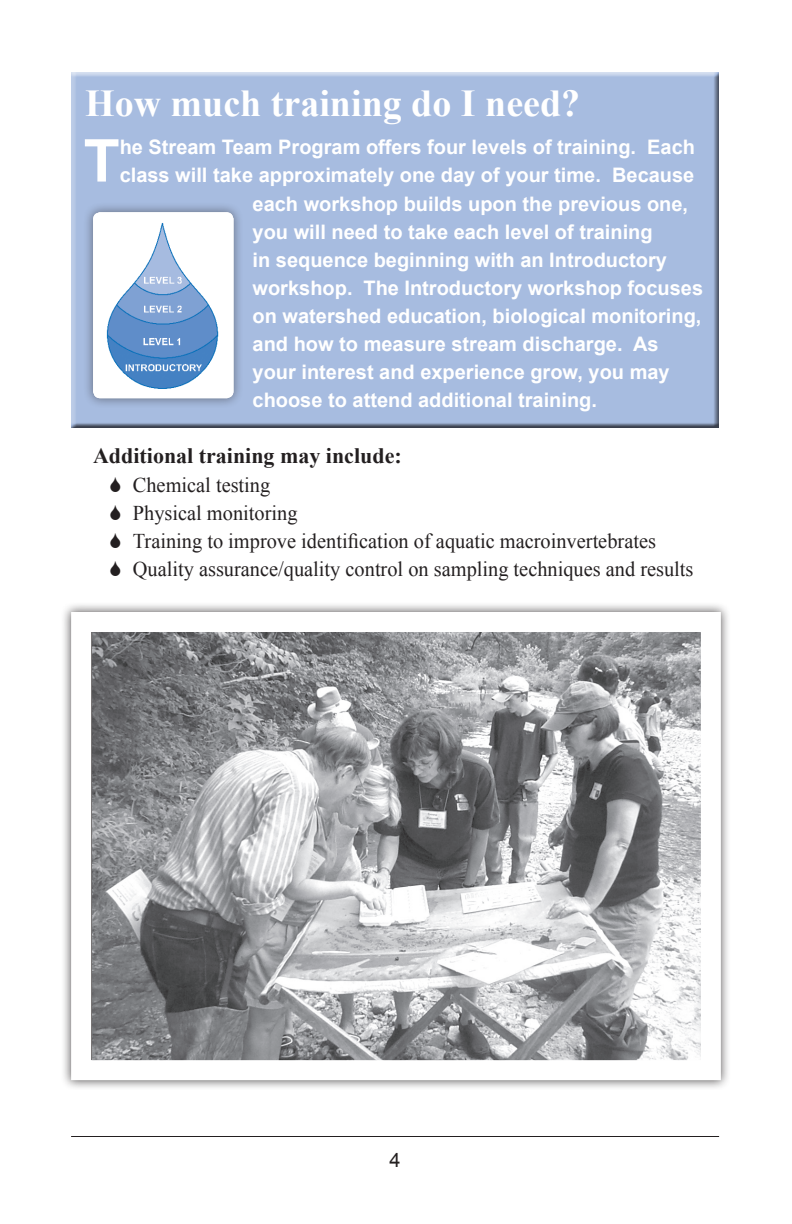
<style>
.page{position:relative;width:792px;height:1224px;background:#fff}
.page>*{position:absolute;margin:0;border:0;box-sizing:border-box;transform-origin:0 0}
.t1{font:700 59.2px "Arial";color:#fff}
.t2{font:700 38px "Times New Roman";color:#fff}
.t3{font:700 22px "Times New Roman";color:#231f20}
.t4{font:21px "Times New Roman";color:#231f20}
.t5{font:700 20px/28px "Arial";color:#fff}
.t6{font:20px "Arial";color:#231f20}
</style>
<div class="page">
<svg style="left:63px;top:605px;width:665px;height:483px"></svg>
<div style="left:71px;top:71px;width:650px;height:360px;background:#a7bce0"></div>
<hr style="left:71px;top:1136px;width:648px;height:1px;background:#231f20">
<div style="left:83px;top:202px;width:161px;height:206px;background:#231f20;opacity:.5"></div>
<img style="left:93px;top:212px;width:141px;height:186px">
<p class="t2" style="left:85px;top:77px;width:497px">How much training do I need?</p>
<p class="t1" style="left:84px;top:121px;width:38px">T</p>
<p class="t5" style="left:120px;top:133px;width:577px">he Stream Team Program offers four levels of training. Each class will take approximately one day of your time. Because</p>
<p class="t5" style="left:253px;top:191px;width:452px">each workshop builds upon the previous one, you will need to take each level of training<br>in sequence beginning with an Introductory workshop. The Introductory workshop focuses on watershed education, biological monitoring, and how to measure stream discharge. As your interest and experience grow, you may choose to attend additional training.</p>
<p class="t3" style="left:93px;top:441px;width:310px">Additional training may include:</p>
<p class="t4" style="left:133px;top:471px;width:139px">Chemical testing</p>
<p class="t4" style="left:133px;top:499px;width:166px">Physical monitoring</p>
<p class="t4" style="left:133px;top:527px;width:525px">Training to improve identification of aquatic macroinvertebrates</p>
<p class="t4" style="left:133px;top:555px;width:562px">Quality assurance/quality control on sampling techniques and results</p>
<p class="t6" style="left:390px;top:1147px;width:13px">4</p>
</div>
